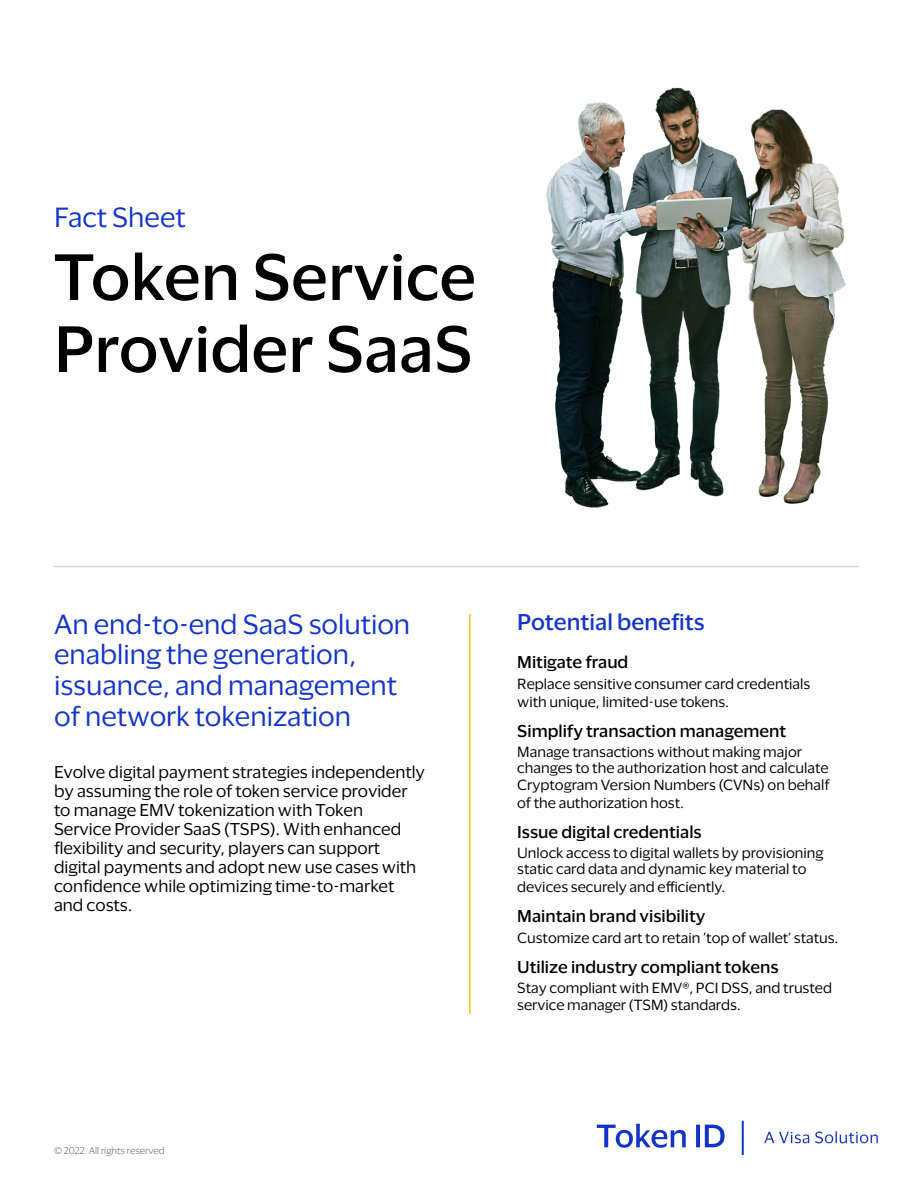
<style>
.page{position:relative;width:918px;height:1188px;background:#fff}
.page>*{position:absolute;margin:0;border:0;box-sizing:border-box;transform-origin:0 0}
.t1{font:500 60px/72px "Visa Dialect";color:#000}
.t2{font:25.5px/30.6px "Visa Dialect";color:#1434cb}
.t3{font:500 21px "Visa Dialect";color:#1434cb}
.t4{font:15.75px/18.9px "Visa Dialect";color:#000}
.t5{font:500 15.75px "Visa Dialect";color:#000}
.t6{font:13.5px/16.2px "Visa Dialect";color:#000}
.t7{font:300 9px "Visa Dialect";color:#575756}
</style>
<div class="page">
<img style="left:546px;top:87px;width:300px;height:421px">
<hr style="left:54px;top:566px;width:804px;height:1px;background:#d8d8d8">
<hr style="left:469px;top:614px;width:2px;height:399px;background:#fbc015">
<img style="left:596px;top:1120px;width:282px;height:36px">
<h2 class="t2" style="left:54px;top:201px;width:133px">Fact Sheet</h2>
<h1 class="t1" style="left:54px;top:237px;width:424px">Token Service<br>Provider SaaS</h1>
<h2 class="t2" style="left:54px;top:607px;width:358px">An end-to-end SaaS solution enabling the generation, issuance, and management of network tokenization</h2>
<p class="t4" style="left:54px;top:762px;width:373px">Evolve digital payment strategies independently by assuming the role of token service provider to manage EMV tokenization with Token<br>Service Provider SaaS (TSPS). With enhanced flexibility and security, players can support digital payments and adopt new use cases with confidence while optimizing time-to-market and costs.</p>
<p class="t7" style="left:54px;top:1144px;width:112px">© 2022. All rights reserved</p>
<h3 class="t3" style="left:517px;top:605px;width:189px">Potential benefits</h3>
<p class="t5" style="left:517px;top:650px;width:113px">Mitigate fraud</p>
<p class="t6" style="left:517px;top:674px;width:294px;line-height:18px">Replace sensitive consumer card credentials with unique, limited-use tokens.</p>
<p class="t5" style="left:517px;top:719px;width:271px">Simplify transaction management</p>
<p class="t6" style="left:517px;top:743px;width:314px">Manage transactions without making major changes to the authorization host and calculate<br>Cryptogram Version Numbers (CVNs) on behalf</p>
<p class="t6" style="left:517px;top:793px;width:168px">of the authorization host.</p>
<p class="t5" style="left:517px;top:820px;width:186px">Issue digital credentials</p>
<p class="t6" style="left:517px;top:844px;width:308px">Unlock access to digital wallets by provisioning static card data and dynamic key material to</p>
<p class="t6" style="left:517px;top:878px;width:210px">devices securely and efficiently.</p>
<p class="t5" style="left:517px;top:904px;width:190px">Maintain brand visibility</p>
<p class="t6" style="left:517px;top:929px;width:323px">Customize card art to retain ‘top of wallet’ status.</p>
<p class="t5" style="left:517px;top:955px;width:263px">Utilize industry compliant tokens</p>
<p class="t6" style="left:517px;top:979px;width:316px">Stay compliant with EMV®, PCI DSS, and trusted service manager (TSM) standards.</p>
</div>
